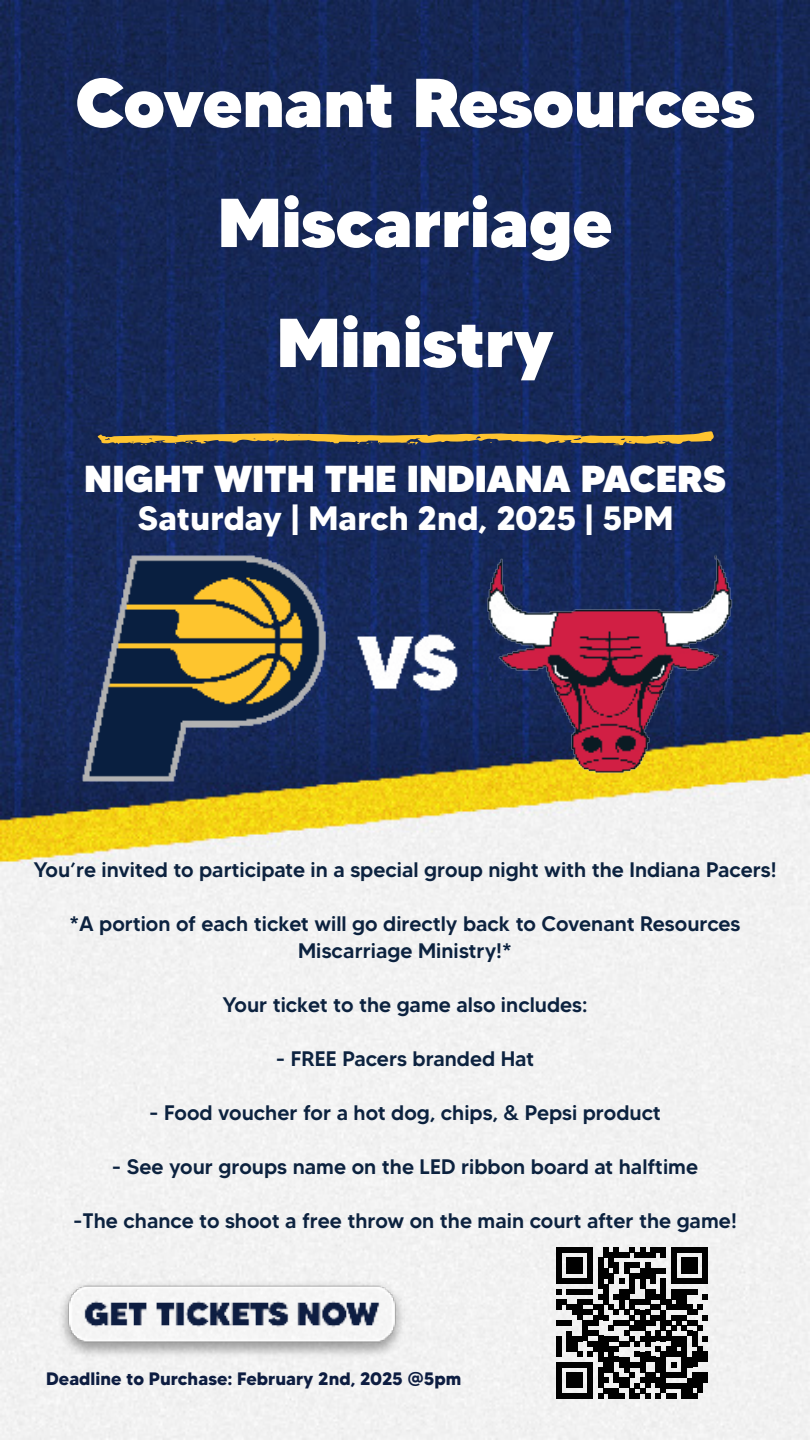
<style>
.page{position:relative;width:810px;height:1440px;background:#fff}
.page>*{position:absolute;margin:0;border:0;box-sizing:border-box;transform-origin:0 0}
.t1{font:900 69px/120px "MADETOMMY";color:#fff;text-align:center}
.t2{font:900 37.5px "MADETOMMY";color:#fff}
.t3{font:700 33.75px "MADETOMMY";color:#fff}
.t4{font:500 21px/27px "MADETOMMY";color:#0c223f;text-align:center}
.t5{font:700 18px "MADETOMMY";color:#0d1d41}
</style>
<div class="page">
<img style="left:0;top:0;width:810px;height:1440px">
<svg style="left:98px;top:431px;width:616px;height:7px;background:#817046"></svg>
<img style="left:3px;top:438px;width:807px;height:456px">
<img style="left:54px;top:1256px;width:351px;height:116px">
<svg style="left:556px;top:1247px;width:152px;height:152px"></svg>
<div style="left:703px;top:1352px;width:5px;height:10px;background:#000"></div>
<div style="left:703px;top:1372px;width:5px;height:11px;background:#000"></div>
<h1 class="t1" style="left:76px;top:42px;width:681px">Covenant Resources<br>Miscarriage<br>Ministry</h1>
<h2 class="t2" style="left:84px;top:455px;width:643px">NIGHT WITH THE INDIANA PACERS</h2>
<h3 class="t3" style="left:138px;top:497px;width:537px">Saturday | March 2nd, 2025 | 5PM</h3>
<p class="t4" style="left:33px;top:856px;width:745px">You’re invited to participate in a special group night with the Indiana Pacers!</p>
<p class="t4" style="left:69px;top:910px;width:673px">*A portion of each ticket will go directly back to Covenant Resources<br>Miscarriage Ministry!*</p>
<p class="t4" style="left:222px;top:991px;width:367px">Your ticket to the game also includes:</p>
<p class="t4" style="left:276px;top:1045px;width:260px">- FREE Pacers branded Hat</p>
<p class="t4" style="left:149px;top:1099px;width:513px">- Food voucher for a hot dog, chips, &amp; Pepsi product</p>
<p class="t4" style="left:112px;top:1153px;width:588px">- See your groups name on the LED ribbon board at halftime</p>
<p class="t4" style="left:73px;top:1207px;width:665px">-The chance to shoot a free throw on the main court after the game!</p>
<p class="t5" style="left:46px;top:1367px;width:417px">Deadline to Purchase: February 2nd, 2025 @5pm</p>
</div>
